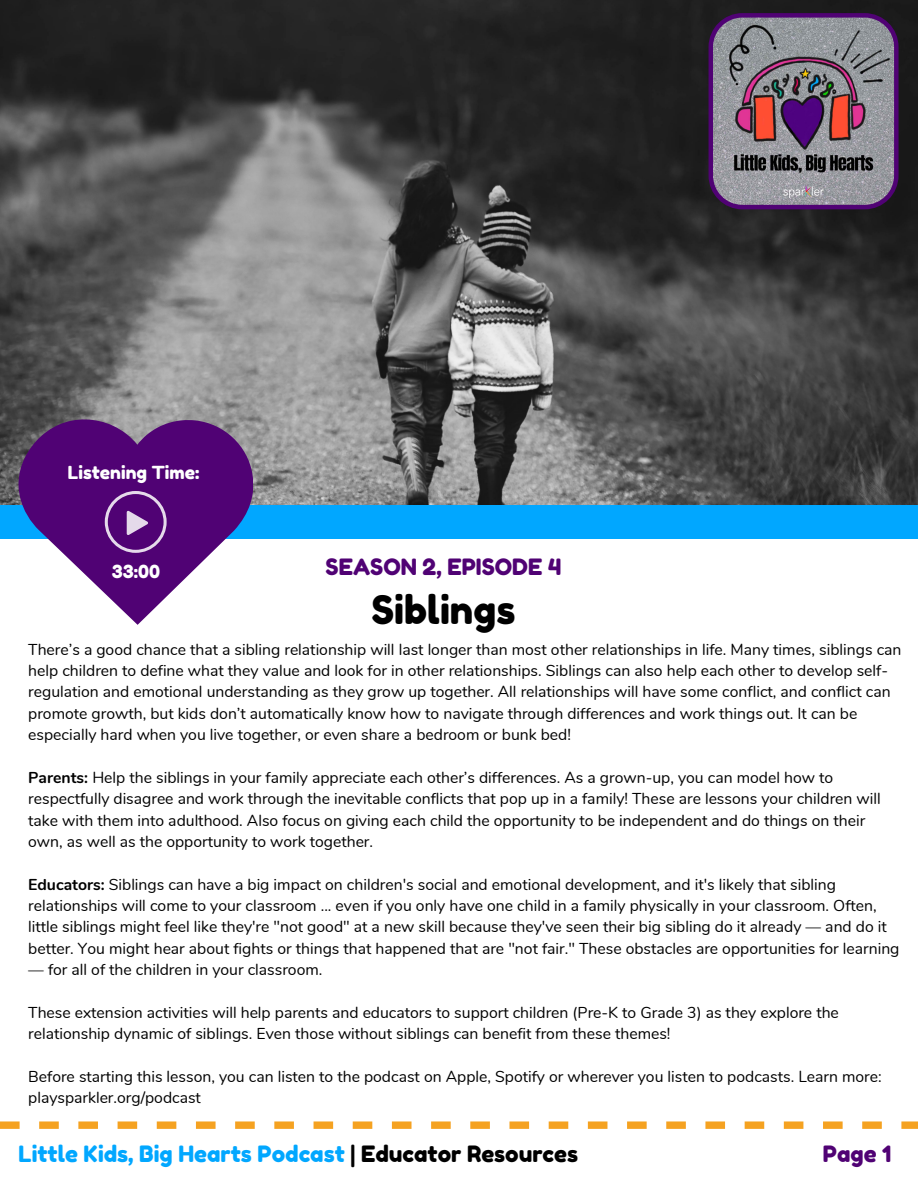
<style>
.page{position:relative;width:918px;height:1188px;background:#fff}
.page>*{position:absolute;margin:0;border:0;box-sizing:border-box;transform-origin:0 0}
.t1{font:39px "Fredoka One";color:#000}
.t2{font:22.5px "Fredoka One";color:#01a7ff}
.t3{font:22.5px "Fredoka One";color:#500274}
.t4{font:18px "Fredoka One";color:#fff}
.t5{font:15.75px/21.3px "Nunito";color:#000}
.s1{font-weight:700}
.s2{color:#000}
</style>
<div class="page">
<img style="left:0;top:0;width:918px;height:505px">
<svg style="left:709px;top:13px;width:190px;height:196px;background:#817182"></svg>
<div style="left:0;top:505px;width:918px;height:34px;background:#01a7ff"></div>
<svg style="left:19px;top:419px;width:234px;height:206px;fill:#500274"></svg>
<svg style="left:105px;top:491px;width:62px;height:62px;background:#71328e"></svg>
<svg style="left:0;top:1121px;width:918px;height:8px"></svg>
<p class="t4" style="left:68px;top:462px;width:133px">Listening Time:</p>
<h2 class="t3" style="left:326px;top:553px;width:237px">SEASON 2, EPISODE 4</h2>
<h1 class="t1" style="left:372px;top:586px;width:145px">Siblings</h1>
<p class="t5" style="left:28px;top:639px;width:875px">There’s a good chance that a sibling relationship will last longer than most other relationships in life. Many times, siblings can help children to define what they value and look for in other relationships. Siblings can also help each other to develop self&shy;regulation and emotional understanding as they grow up together. All relationships will have some conflict, and conflict can promote growth, but kids don’t automatically know how to navigate through differences and work things out. It can be especially hard when you live together, or even share a bedroom or bunk bed!</p>
<p class="t5" style="left:28px;top:767px;width:854px"><span class="s1">Parents:</span> Help the siblings in your family appreciate each other’s differences. As a grown-up, you can model how to respectfully disagree and work through the inevitable conflicts that pop up in a family! These are lessons your children will take with them into adulthood. Also focus on giving each child the opportunity to be independent and do things on their own, as well as the opportunity to work together.</p>
<p class="t5" style="left:28px;top:874px;width:873px"><span class="s1">Educators:</span> Siblings can have a big impact on children's social and emotional development, and it's likely that sibling relationships will come to your classroom ... even if you only have one child in a family physically in your classroom. Often, little siblings might feel like they're "not good" at a new skill because they've seen their big sibling do it already — and do it better. You might hear about fights or things that happened that are "not fair." These obstacles are opportunities for learning</p>
<p class="t5" style="left:28px;top:959px;width:296px">— for all of the children in your classroom.</p>
<p class="t5" style="left:28px;top:1002px;width:812px">These extension activities will help parents and educators to support children (Pre-K to Grade 3) as they explore the relationship dynamic of siblings. Even those without siblings can benefit from these themes!</p>
<p class="t5" style="left:28px;top:1066px;width:855px">Before starting this lesson, you can listen to the podcast on Apple, Spotify or wherever you listen to podcasts. Learn more: playsparkler.org/podcast</p>
<p class="t4" style="left:112px;top:561px;width:50px">33:00</p>
<h2 class="t2" style="left:19px;top:1140px;width:561px">Little Kids, Big Hearts Podcast <span class="s2">| Educator Resources</span></h2>
<h2 class="t3" style="left:823px;top:1140px;width:70px">Page 1</h2>
</div>
